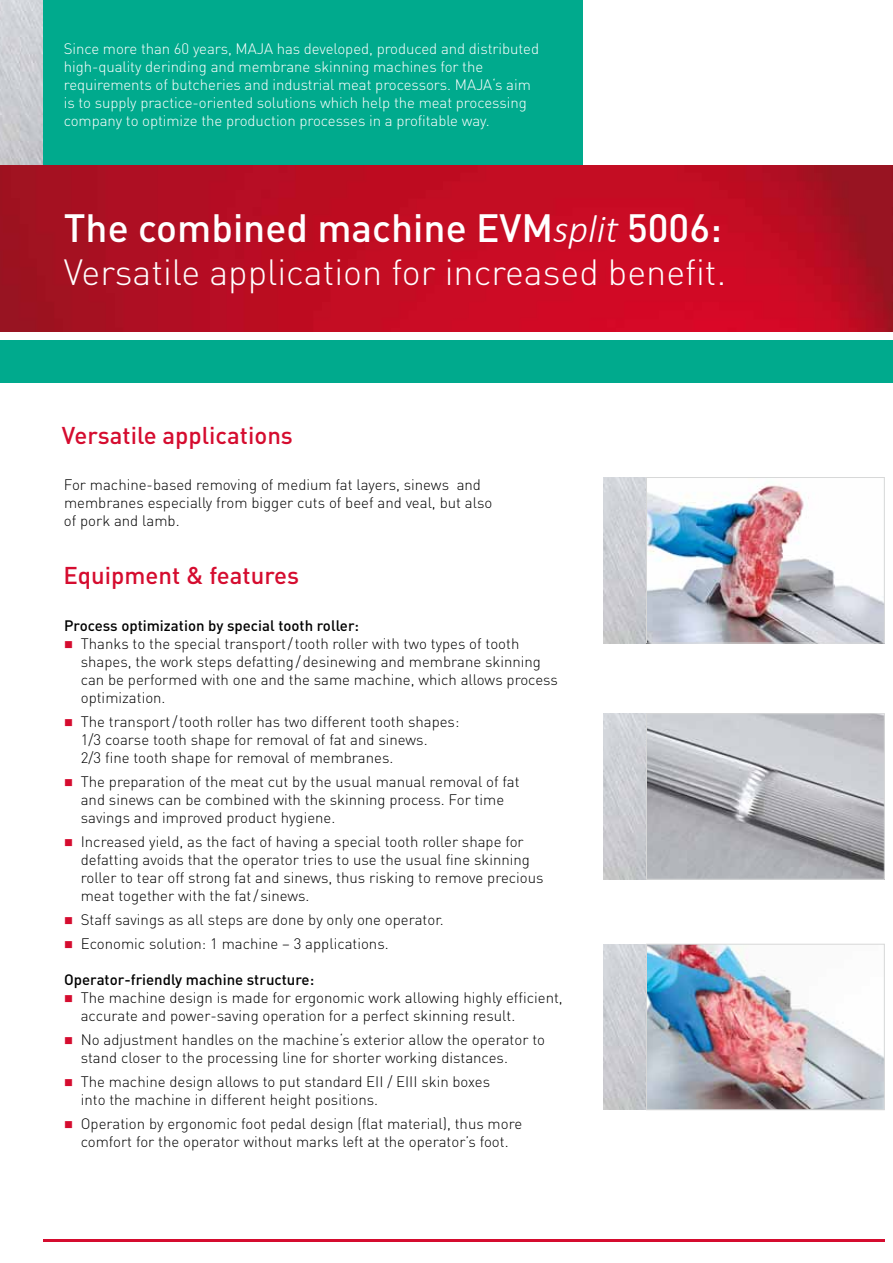
<style>
.page{position:relative;width:893px;height:1263px;background:#fff}
.page>*{position:absolute;margin:0;border:0;box-sizing:border-box;transform-origin:0 0}
.t1{font:500 39px "DIN Pro";color:#fff}
.t2{font:300 36px "DIN Pro";color:#fff}
.t3{font:500 24px "DIN Pro";color:#d50c2f}
.t4{font:300 15px/18px "DIN Pro";color:#000}
.t5{font:300 15px/18px "DIN Pro";letter-spacing:-.005em;color:#fff}
.t6{font:500 15px "DIN Pro";color:#000}
.s1{font-family:"Calibri";font-weight:300;font-style:italic}
.s2{color:#d50c2f}
</style>
<div class="page">
<div style="left:43px;top:0;width:540px;height:166px;background:#00aa8d"></div>
<img style="left:0;top:0;width:43px;height:166px">
<hr style="left:43px;top:1239px;width:841px;height:3px;background:#d50c2f">
<img style="left:0;top:166px;width:893px;height:166px">
<div style="left:0;top:340px;width:893px;height:43px;background:#00aa8d"></div>
<img style="left:604px;top:944px;width:278px;height:166px">
<div style="left:646px;top:944px;width:238px;height:166px;border:1px solid #d7d8d8"></div>
<img style="left:604px;top:477px;width:278px;height:166px">
<div style="left:646px;top:477px;width:238px;height:166px;border:1px solid #d7d8d8"></div>
<img style="left:604px;top:713px;width:278px;height:166px">
<div style="left:646px;top:713px;width:238px;height:166px;border:1px solid #d7d8d8"></div>
<p class="t5" style="left:64px;top:39px;width:477px">Since more than 60 years, MAJA has developed, produced and distributed high-quality derinding and membrane skinning machines for the requirements of butcheries and industrial meat processors. MAJA‘s aim is to supply practice-oriented solutions which help the meat processing company to optimize the production processes in a profitable way.</p>
<h1 class="t1" style="left:64px;top:201px;width:660px">The combined machine EVM<span class="s1">split</span> 5006:</h1>
<h2 class="t2" style="left:64px;top:248px;width:664px">Versatile application for increased benefit.</h2>
<h3 class="t3" style="left:62px;top:419px;width:232px">Versatile applications</h3>
<p class="t4" style="left:64px;top:475px;width:430px">For machine-based removing of medium fat layers, sinews and membranes especially from bigger cuts of beef and veal, but also of pork and lamb.</p>
<h3 class="t3" style="left:63px;top:559px;width:237px">Equipment &amp; features</h3>
<p class="t6" style="left:64px;top:615px;width:296px">Process optimization by special tooth roller:</p>
<p class="t4" style="left:81px;top:634px;width:479px;text-indent:-17px"><span class="s2">■</span> Thanks to the special transport/tooth roller with two types of tooth shapes, the work steps defatting/desinewing and membrane skinning can be performed with one and the same machine, which allows process optimization.</p>
<p class="t4" style="left:81px;top:712px;width:380px;text-indent:-17px"><span class="s2">■</span> The transport/tooth roller has two different tooth shapes:<br>1/3 coarse tooth shape for removal of fat and sinews.<br>2/3 fine tooth shape for removal of membranes.</p>
<p class="t4" style="left:81px;top:772px;width:440px;text-indent:-17px"><span class="s2">■</span> The preparation of the meat cut by the usual manual removal of fat and sinews can be combined with the skinning process. For time savings and improved product hygiene.</p>
<p class="t4" style="left:81px;top:832px;width:464px;text-indent:-17px"><span class="s2">■</span> Increased yield, as the fact of having a special tooth roller shape for defatting avoids that the operator tries to use the usual fine skinning roller to tear off strong fat and sinews, thus risking to remove precious meat together with the fat/ sinews.</p>
<p class="t4" style="left:64px;top:910px;width:381px"><span class="s2">■</span> Staff savings as all steps are done by only one operator.</p>
<p class="t4" style="left:64px;top:934px;width:326px"><span class="s2">■</span> Economic solution: 1 machine − 3 applications.</p>
<p class="t6" style="left:64px;top:969px;width:252px">Operator-friendly machine structure:</p>
<p class="t4" style="left:81px;top:988px;width:483px;text-indent:-17px"><span class="s2">■</span> The machine design is made for ergonomic work allowing highly efficient, accurate and power-saving operation for a perfect skinning result.</p>
<p class="t4" style="left:81px;top:1030px;width:466px;text-indent:-17px"><span class="s2">■</span> No adjustment handles on the machine‘s exterior allow the operator to stand closer to the processing line for shorter working distances.</p>
<p class="t4" style="left:81px;top:1072px;width:411px;text-indent:-17px"><span class="s2">■</span> The machine design allows to put standard EII / EIII skin boxes into the machine in different height positions.</p>
<p class="t4" style="left:64px;top:1114px;width:460px;text-align:center"><span class="s2">■</span> Operation by ergonomic foot pedal design (flat material), thus more comfort for the operator without marks left at the operator’s foot.</p>
</div>
